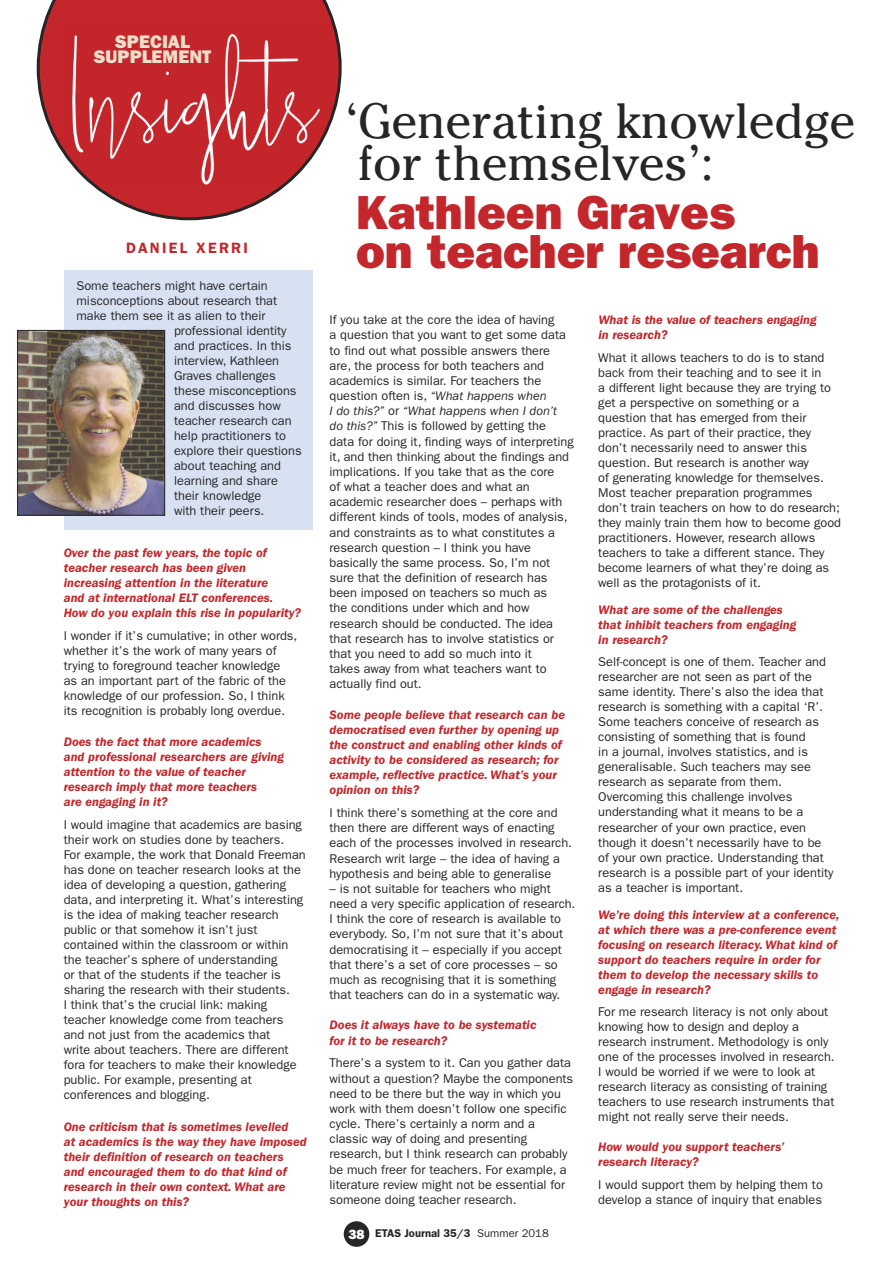
<style>
.page{position:relative;width:893px;height:1263px;background:#fff}
.page>*{position:absolute;margin:0;border:0;box-sizing:border-box;transform-origin:0 0}
.t1{font:49.05px/42.3px "Cheltenham";color:#272627}
.t2{font:800 48px/39px "Franklin Gothic";color:#c3262b}
.t3{font:800 18.3px/15.3px "Franklin Gothic";color:#ecdfca;text-align:center}
.t4{font:600 15px "Franklin Gothic";letter-spacing:.15em;color:#c3262b}
.t5{font:12.75px/15px "Franklin Gothic";color:#272627}
.t6{font:italic 600 12.75px/15px "Franklin Gothic";color:#c3262b}
.t7{font:600 11.25px "Franklin Gothic";color:#272627}
.s1{font-style:italic}
.s2{font-weight:800;font-size:13.5px;color:#fff}
.s3{font-weight:400}
</style>
<div class="page">
<div style="left:344px;top:1221px;width:25px;height:26px;background:#272627;border-radius:50%"></div>
<div style="left:64px;top:270px;width:249px;height:259px;background:#d8e1f2"></div>
<svg style="left:37px;top:0;width:305px;height:220px"></svg>
<img style="left:19px;top:332px;width:144px;height:181px">
<div style="left:17px;top:330px;width:148px;height:185px;border:1px solid #272627"></div>
<h3 class="t3" style="left:94px;top:34px;width:119px">SPECIAL<br>SUPPLEMENT</h3>
<p class="t4" style="left:126px;top:239px;width:123px">DANIEL XERRI</p>
<p class="t5" style="left:77px;top:279px;width:193px">Some teachers might have certain</p>
<p class="t5" style="left:77px;top:294px;width:202px">misconceptions about research that</p>
<p class="t5" style="left:77px;top:309px;width:191px">make them see it as alien to their</p>
<p class="t5" style="left:174px;top:324px;width:114px">professional identity</p>
<p class="t5" style="left:174px;top:339px;width:119px">and practices. In this</p>
<p class="t5" style="left:174px;top:354px;width:107px">interview, Kathleen</p>
<p class="t5" style="left:174px;top:369px;width:103px">Graves challenges</p>
<p class="t5" style="left:174px;top:384px;width:124px">these misconceptions</p>
<p class="t5" style="left:174px;top:399px;width:108px">and discusses how</p>
<p class="t5" style="left:174px;top:414px;width:119px">teacher research can</p>
<p class="t5" style="left:174px;top:429px;width:114px">help practitioners to</p>
<p class="t5" style="left:174px;top:444px;width:129px">explore their questions</p>
<p class="t5" style="left:174px;top:459px;width:108px">about teaching and</p>
<p class="t5" style="left:174px;top:474px;width:105px">learning and share</p>
<p class="t5" style="left:174px;top:489px;width:89px">their knowledge</p>
<p class="t5" style="left:174px;top:504px;width:92px">with their peers.</p>
<p class="t6" style="left:64px;top:546px;width:239px">Over the past few years, the topic of teacher research has been given increasing attention in the literature<br>and at international ELT conferences.<br>How do you explain this rise in popularity?</p>
<p class="t5" style="left:64px;top:628px;width:235px">I wonder if it’s cumulative; in other words, whether it’s the work of many years of trying to foreground teacher knowledge<br>as an important part of the fabric of the knowledge of our profession. So, I think its recognition is probably long overdue.</p>
<p class="t6" style="left:64px;top:735px;width:222px">Does the fact that more academics and professional researchers are giving attention to the value of teacher research imply that more teachers<br>are engaging in it?</p>
<p class="t5" style="left:64px;top:817px;width:244px">I would imagine that academics are basing their work on studies done by teachers.<br>For example, the work that Donald Freeman has done on teacher research looks at the idea of developing a question, gathering data, and interpreting it. What’s interesting is the idea of making teacher research public or that somehow it isn’t just contained within the classroom or within the teacher’s sphere of understanding<br>or that of the students if the teacher is sharing the research with their students.<br>I think that’s the crucial link: making teacher knowledge come from teachers and not just from the academics that<br>write about teachers. There are different fora for teachers to make their knowledge public. For example, presenting at conferences and blogging.</p>
<p class="t6" style="left:64px;top:1119px;width:245px">One criticism that is sometimes levelled<br>at academics is the way they have imposed their definition of research on teachers and encouraged them to do that kind of research in their own context. What are your thoughts on this?</p>
<h1 class="t1" style="left:346px;top:100px;width:511px">‘Generating knowledge for themselves’:</h1>
<h2 class="t2" style="left:356px;top:193px;width:465px">Kathleen Graves<br>on teacher research</h2>
<p class="t5" style="left:330px;top:312px;width:246px">If you take at the core the idea of having<br>a question that you want to get some data to find out what possible answers there are, the process for both teachers and academics is similar. For teachers the question often is, <span class="s1">“What happens when<br>I do this?”</span> or <span class="s1">“What happens when I don’t<br>do this?”</span> This is followed by getting the data for doing it, finding ways of interpreting it, and then thinking about the findings and implications. If you take that as the core<br>of what a teacher does and what an academic researcher does – perhaps with different kinds of tools, modes of analysis, and constraints as to what constitutes a research question – I think you have basically the same process. So, I’m not sure that the definition of research has been imposed on teachers so much as<br>the conditions under which and how research should be conducted. The idea that research has to involve statistics or that you need to add so much into it<br>takes away from what teachers want to actually find out.</p>
<p class="t6" style="left:330px;top:707px;width:237px">Some people believe that research can be democratised even further by opening up the construct and enabling other kinds of activity to be considered as research; for example, reflective practice. What’s your opinion on this?</p>
<p class="t5" style="left:330px;top:805px;width:244px">I think there’s something at the core and then there are different ways of enacting each of the processes involved in research.<br>Research writ large – the idea of having a hypothesis and being able to generalise</p>
<p class="t5" style="left:330px;top:881px;width:247px">– is not suitable for teachers who might need a very specific application of research.<br>I think the core of research is available to everybody. So, I’m not sure that it’s about democratising it – especially if you accept that there’s a set of core processes – so much as recognising that it is something that teachers can do in a systematic way.</p>
<p class="t6" style="left:330px;top:1018px;width:208px">Does it always have to be systematic for it to be research?</p>
<p class="t5" style="left:330px;top:1055px;width:245px">There’s a system to it. Can you gather data without a question? Maybe the components need to be there but the way in which you work with them doesn’t follow one specific cycle. There’s certainly a norm and a classic way of doing and presenting research, but I think research can probably be much freer for teachers. For example, a literature review might not be essential for someone doing teacher research.</p>
<p class="t7" style="left:348px;top:1226px;width:202px"><span class="s2">38</span> ETAS Journal 35/3 <span class="s3">Summer 2018</span></p>
<p class="t6" style="left:598px;top:312px;width:220px">What is the value of teachers engaging in research?</p>
<p class="t5" style="left:598px;top:350px;width:244px">What it allows teachers to do is to stand back from their teaching and to see it in<br>a different light because they are trying to get a perspective on something or a question that has emerged from their practice. As part of their practice, they don’t necessarily need to answer this question. But research is another way<br>of generating knowledge for themselves.<br>Most teacher preparation programmes don’t train teachers on how to do research; they mainly train them how to become good practitioners. However, research allows teachers to take a different stance. They become learners of what they’re doing as well as the protagonists of it.</p>
<p class="t6" style="left:598px;top:602px;width:199px">What are some of the challenges that inhibit teachers from engaging in research?</p>
<p class="t5" style="left:598px;top:655px;width:237px">Self-concept is one of them. Teacher and researcher are not seen as part of the same identity. There’s also the idea that research is something with a capital ‘R’.<br>Some teachers conceive of research as consisting of something that is found<br>in a journal, involves statistics, and is generalisable. Such teachers may see research as separate from them.<br>Overcoming this challenge involves understanding what it means to be a researcher of your own practice, even though it doesn’t necessarily have to be of your own practice. Understanding that research is a possible part of your identity as a teacher is important.</p>
<p class="t6" style="left:598px;top:907px;width:243px">We’re doing this interview at a conference, at which there was a pre-conference event focusing on research literacy. What kind of support do teachers require in order for them to develop the necessary skills to engage in research?</p>
<p class="t5" style="left:598px;top:1004px;width:238px">For me research literacy is not only about knowing how to design and deploy a research instrument. Methodology is only one of the processes involved in research.<br>I would be worried if we were to look at research literacy as consisting of training teachers to use research instruments that might not really serve their needs.</p>
<p class="t6" style="left:598px;top:1140px;width:188px">How would you support teachers’ research literacy?</p>
<p class="t5" style="left:598px;top:1177px;width:226px">I would support them by helping them to develop a stance of inquiry that enables</p>
</div>
